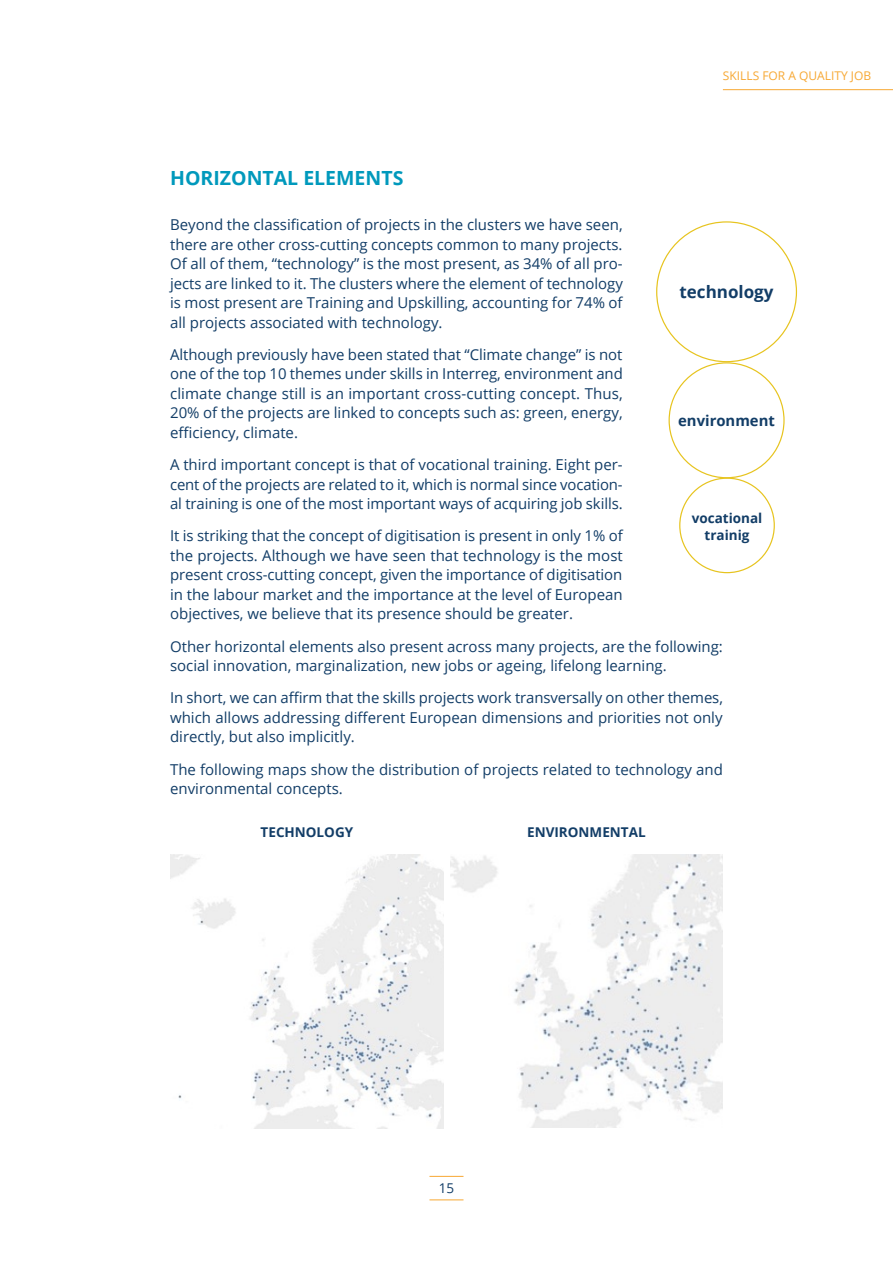
<style>
.page{position:relative;width:893px;height:1263px;background:#fff}
.page>*{position:absolute;margin:0;border:0;box-sizing:border-box;transform-origin:0 0}
.Apartado{font:700 19.5px "Open Sans";color:#0099bc}
.t1{font:700 16.95px "Open Sans";color:#123d67}
.Cuerpo_de_texto{font:15px/19.5px "Open Sans";color:#123d67;text-align:justify}
.t2{font:700 14.85px "Open Sans";color:#123d67}
.Cuerpo_de_texto-2{font:700 13.5px/16.2px "Open Sans";color:#123d67;text-align:center}
.t3{font:13.5px "Open Sans";color:#123d67}
.t4{font:12px "Open Sans";color:#f7a833}
</style>
<div class="page">
<hr style="left:723px;top:89px;width:170px;height:1px;background:#f7a833">
<hr style="left:429px;top:1176px;width:34px;height:1px;background:#f7a833">
<hr style="left:429px;top:1199px;width:34px;height:1px;background:#f7a833">
<img style="left:170px;top:855px;width:274px;height:273px">
<img style="left:450px;top:855px;width:272px;height:272px">
<p class="t4" style="left:723px;top:68px;width:150px">SKILLS FOR A QUALITY JOB</p>
<p class="Apartado" style="left:170px;top:164px;width:235px">HORIZONTAL ELEMENTS</p>
<p class="Cuerpo_de_texto" style="left:170px;top:214px;width:454px">Beyond the classification of projects in the clusters we have seen, there are other cross-cutting concepts common to many projects.<br>Of all of them, “technology” is the most present, as 34% of all pro&shy;jects are linked to it. The clusters where the element of technology is most present are Training and Upskilling, accounting for 74% of all projects associated with technology.</p>
<p class="Cuerpo_de_texto" style="left:170px;top:344px;width:454px">Although previously have been stated that “Climate change” is not one of the top 10 themes under skills in Interreg, environment and climate change still is an important cross-cutting concept. Thus, 20% of the projects are linked to concepts such as: green, energy, efficiency, climate.</p>
<p class="Cuerpo_de_texto" style="left:170px;top:454px;width:454px">A third important concept is that of vocational training. Eight per&shy;cent of the projects are related to it, which is normal since vocation&shy;al training is one of the most important ways of acquiring job skills.</p>
<p class="Cuerpo_de_texto" style="left:170px;top:526px;width:454px">It is striking that the concept of digitisation is present in only 1% of the projects. Although we have seen that technology is the most present cross-cutting concept, given the importance of digitisation in the labour market and the importance at the level of European objectives, we believe that its presence should be greater.</p>
<p class="Cuerpo_de_texto" style="left:170px;top:636px;width:554px">Other horizontal elements also present across many projects, are the following: social innovation, marginalization, new jobs or ageing, lifelong learning.</p>
<p class="Cuerpo_de_texto" style="left:170px;top:688px;width:554px">In short, we can affirm that the skills projects work transversally on other themes, which allows addressing different European dimensions and priorities not only directly, but also implicitly.</p>
<p class="Cuerpo_de_texto" style="left:170px;top:759px;width:554px">The following maps show the distribution of projects related to technology and environmental concepts.</p>
<p class="Cuerpo_de_texto-2" style="left:261px;top:824px;width:94px">TECHNOLOGY</p>
<p class="Cuerpo_de_texto-2" style="left:527px;top:824px;width:120px">ENVIRONMENTAL</p>
<p class="t1" style="left:679px;top:280px;width:96px">technology</p>
<p class="t2" style="left:678px;top:410px;width:98px">environment</p>
<p class="Cuerpo_de_texto-2" style="left:692px;top:510px;width:72px">vocational trainig</p>
<p class="t3" style="left:439px;top:1179px;width:17px">15</p>
</div>
